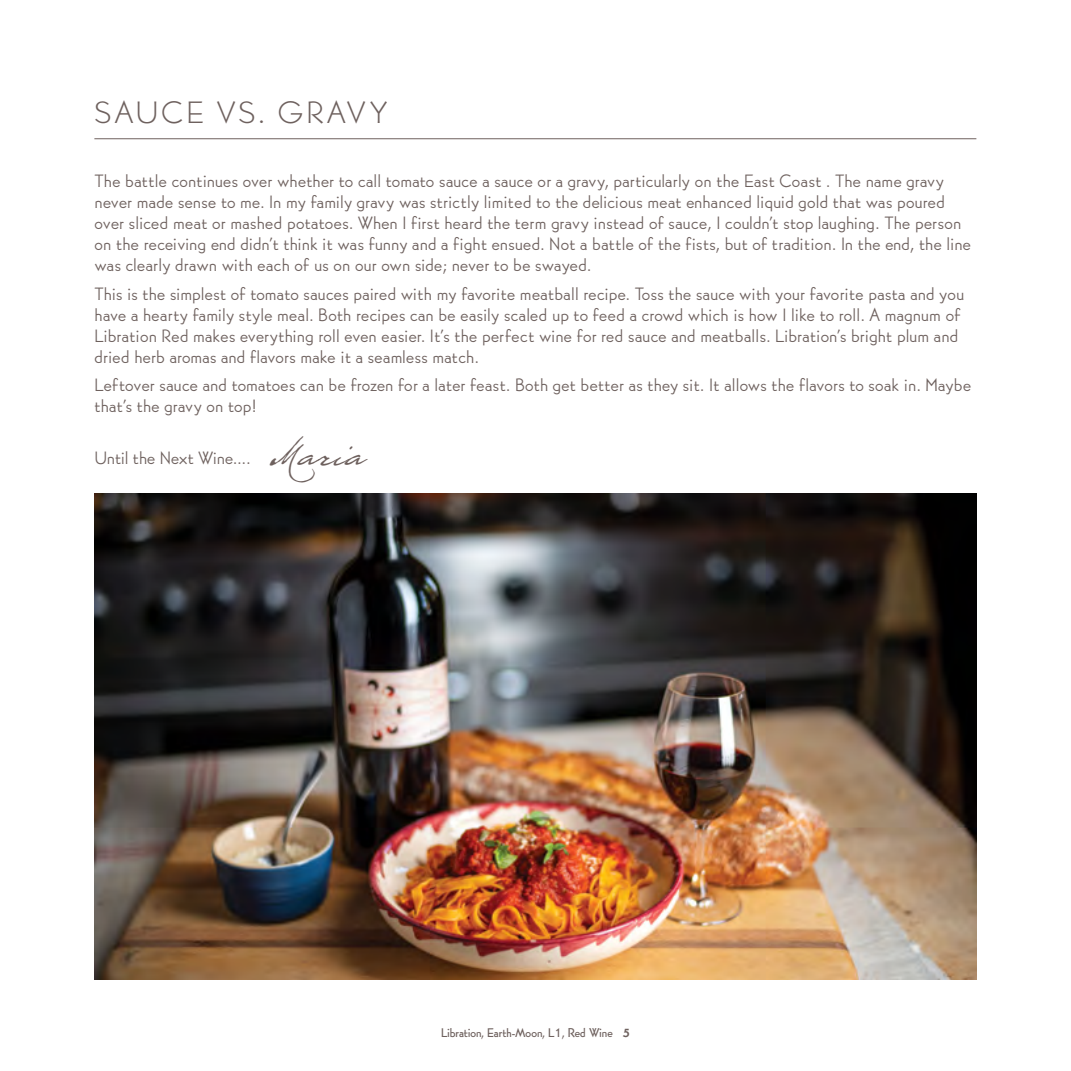
<style>
.page{position:relative;width:1071px;height:1071px;background:#fff}
.page>*{position:absolute;margin:0;border:0;box-sizing:border-box;transform-origin:0 0}
.t1{font:300 30.28px "Bernhard Gothic SGOT Std";letter-spacing:.08em;color:#6e615e;scale:1.04 1}
.t2{font:17.5px/21px "Bernhard Gothic SGOT Std";letter-spacing:.01em;color:#6e615e}
.t3{font:500 12.25px "Bernhard Gothic SGOT Std";letter-spacing:-.01em;color:#6e615e}
.s1{font-family:"Houston Pen";font-size:35px}
.s2{font-size:12.42px}
.s3{font-weight:800}
</style>
<div class="page">
<hr style="left:94px;top:138px;width:882px;height:1px;background:#6e615e">
<img style="left:95px;top:494px;width:882px;height:485px">
<h1 class="t1" style="left:94px;top:93px;width:284px">SAUCE VS. GRAVY</h1>
<p class="t2" style="left:95px;top:170px;width:878px">The battle continues over whether to call tomato sauce a sauce or a gravy, particularly on the East Coast . The name gravy never made sense to me. In my family gravy was strictly limited to the delicious meat enhanced liquid gold that was poured over sliced meat or mashed potatoes. When I first heard the term gravy instead of sauce, I couldn’t stop laughing. The person on the receiving end didn’t think it was funny and a fight ensued. Not a battle of the fists, but of tradition. In the end, the line was clearly drawn with each of us on our own side; never to be swayed.</p>
<p class="t2" style="left:95px;top:283px;width:871px">This is the simplest of tomato sauces paired with my favorite meatball recipe. Toss the sauce with your favorite pasta and you have a hearty family style meal. Both recipes can be easily scaled up to feed a crowd which is how I like to roll. A magnum of Libration Red makes everything roll even easier. It’s the perfect wine for red sauce and meatballs. Libration’s bright plum and dried herb aromas and flavors make it a seamless match.</p>
<p class="t2" style="left:95px;top:375px;width:878px">Leftover sauce and tomatoes can be frozen for a later feast. Both get better as they sit. It allows the flavors to soak in. Maybe that’s the gravy on top!</p>
<p class="t2" style="left:95px;top:447px;width:269px">Until the Next Wine.... <span class="s1">Maria</span></p>
<p class="t3" style="left:441px;top:1024px;width:191px">Libration, Earth-Moon, L<span class="s2">1, Red Wine</span> <span class="s3">5</span></p>
</div>
